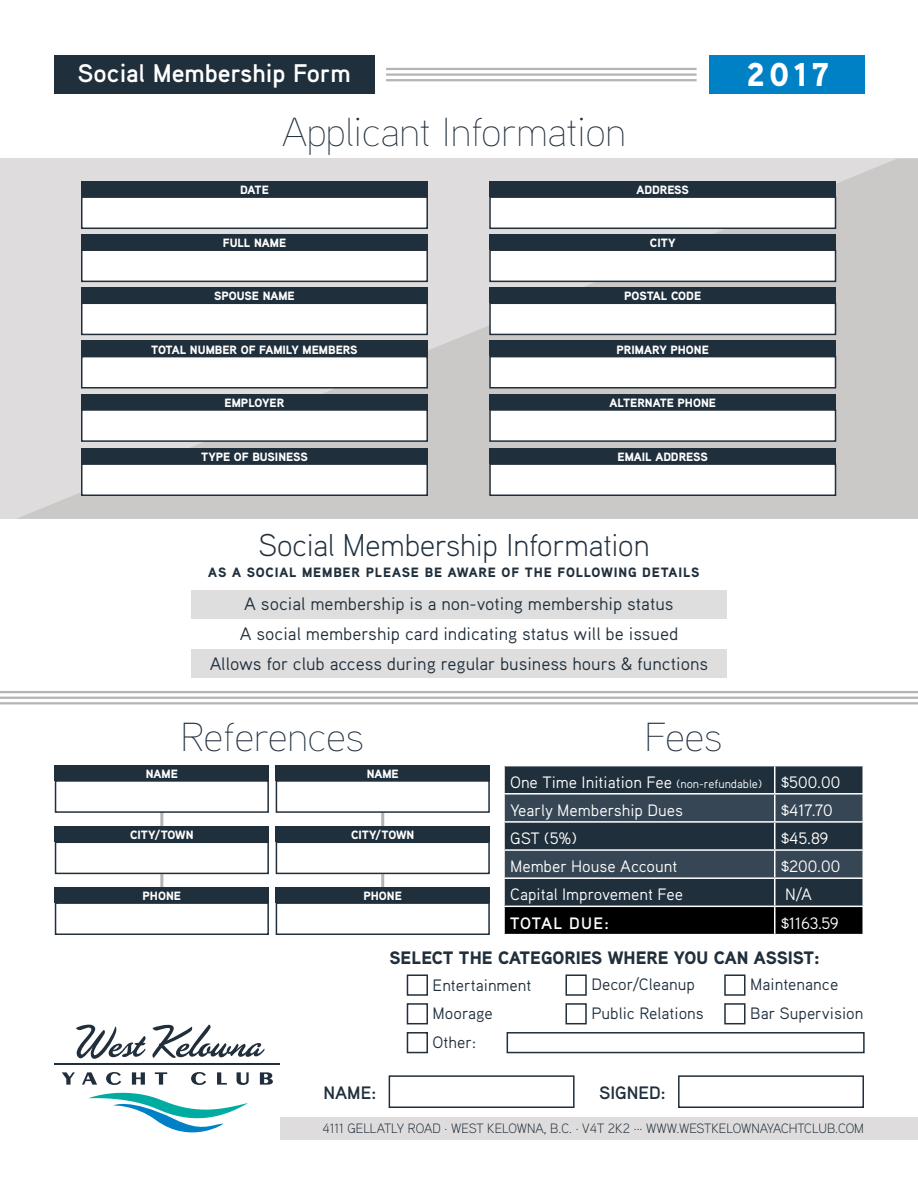
<style>
.page{position:relative;width:918px;height:1188px;background:#fff}
.page>*{position:absolute;margin:0;border:0;box-sizing:border-box;transform-origin:0 0}
.t1{font:100 40.5px "Aaux Pro";color:#202f3c}
.t2{font:900 33px "Aaux Pro";color:#fff}
.t3{font:300 31.5px "Aaux Pro";color:#202f3c}
.t4{font:700 25.5px "Aaux Pro";color:#fff}
.t5{font:18px/30px "Aaux Pro";color:#202f3c;text-align:center}
.t6{font:900 18px "Aaux Pro";color:#202f3c}
.t7{font:700 18px "Aaux Pro";color:#202f3c}
.t8{font:16.5px/28.2px "Aaux Pro";color:#fff}
.t9{font:16.5px/28.8px "Aaux Pro";color:#202f3c}
.t10{font:700 16.5px "Aaux Pro";letter-spacing:.06em;color:#fff}
.t11{font:300 13.5px "Aaux Pro";color:#202f3c}
.t12{font:900 13.5px "Aaux Pro";letter-spacing:.06em;color:#202f3c}
.t13{font:900 12px "Aaux Pro";color:#fff}
.s1{font-size:12px}
</style>
<div class="page">
<hr style="left:160px;top:812px;width:3px;height:14px;background:#b4b4b4">
<hr style="left:381px;top:812px;width:3px;height:14px;background:#b4b4b4">
<hr style="left:160px;top:874px;width:3px;height:14px;background:#b4b4b4">
<hr style="left:381px;top:874px;width:3px;height:14px;background:#b4b4b4">
<div style="left:191px;top:591px;width:536px;height:28px;background:#dedede"></div>
<div style="left:191px;top:649px;width:536px;height:28px;background:#dedede"></div>
<div style="left:280px;top:1117px;width:638px;height:23px;background:#dedcdc"></div>
<svg style="left:76px;top:1025px;width:70px;height:34px"></svg>
<svg style="left:152px;top:1024px;width:113px;height:34px"></svg>
<svg style="left:62px;top:1072px;width:13px;height:13px"></svg>
<svg style="left:82px;top:1072px;width:15px;height:13px"></svg>
<svg style="left:106px;top:1072px;width:15px;height:13px"></svg>
<svg style="left:132px;top:1072px;width:13px;height:13px"></svg>
<svg style="left:155px;top:1072px;width:12px;height:13px"></svg>
<svg style="left:191px;top:1072px;width:15px;height:13px"></svg>
<svg style="left:217px;top:1072px;width:10px;height:13px"></svg>
<svg style="left:237px;top:1072px;width:12px;height:13px"></svg>
<svg style="left:260px;top:1072px;width:13px;height:13px"></svg>
<hr style="left:54px;top:1063px;width:226px;height:2px;background:#212f3c">
<svg style="left:88px;top:1093px;width:160px;height:40px"></svg>
<svg style="left:16px;top:159px;width:902px;height:360px;background:#d2d0d0"></svg>
<div style="left:81px;top:196px;width:347px;height:33px;background:#fff;border:2px solid #202f3c"></div>
<div style="left:489px;top:196px;width:347px;height:33px;background:#fff;border:2px solid #202f3c"></div>
<div style="left:81px;top:249px;width:347px;height:33px;background:#fff;border:2px solid #202f3c"></div>
<div style="left:489px;top:249px;width:347px;height:33px;background:#fff;border:2px solid #202f3c"></div>
<div style="left:81px;top:303px;width:347px;height:32px;background:#fff;border:2px solid #202f3c"></div>
<div style="left:489px;top:303px;width:347px;height:32px;background:#fff;border:2px solid #202f3c"></div>
<div style="left:81px;top:356px;width:347px;height:33px;background:#fff;border:2px solid #202f3c"></div>
<div style="left:81px;top:409px;width:347px;height:33px;background:#fff;border:2px solid #202f3c"></div>
<div style="left:81px;top:463px;width:347px;height:33px;background:#fff;border:2px solid #202f3c"></div>
<div style="left:489px;top:356px;width:347px;height:33px;background:#fff;border:2px solid #202f3c"></div>
<div style="left:489px;top:409px;width:347px;height:33px;background:#fff;border:2px solid #202f3c"></div>
<div style="left:489px;top:463px;width:347px;height:33px;background:#fff;border:2px solid #202f3c"></div>
<div style="left:81px;top:181px;width:347px;height:15px;background:#202f3c"></div>
<div style="left:489px;top:181px;width:347px;height:15px;background:#202f3c"></div>
<div style="left:81px;top:234px;width:347px;height:15px;background:#202f3c"></div>
<div style="left:489px;top:234px;width:347px;height:15px;background:#202f3c"></div>
<div style="left:81px;top:287px;width:347px;height:16px;background:#202f3c"></div>
<div style="left:489px;top:287px;width:347px;height:16px;background:#202f3c"></div>
<div style="left:81px;top:341px;width:347px;height:15px;background:#202f3c"></div>
<div style="left:81px;top:394px;width:347px;height:15px;background:#202f3c"></div>
<div style="left:81px;top:448px;width:347px;height:15px;background:#202f3c"></div>
<div style="left:489px;top:341px;width:347px;height:15px;background:#202f3c"></div>
<div style="left:489px;top:394px;width:347px;height:15px;background:#202f3c"></div>
<div style="left:489px;top:448px;width:347px;height:15px;background:#202f3c"></div>
<div style="left:55px;top:780px;width:214px;height:33px;background:#fff;border:2px solid #202f3c"></div>
<div style="left:55px;top:842px;width:214px;height:32px;background:#fff;border:2px solid #202f3c"></div>
<div style="left:276px;top:780px;width:214px;height:33px;background:#fff;border:2px solid #202f3c"></div>
<div style="left:276px;top:842px;width:214px;height:32px;background:#fff;border:2px solid #202f3c"></div>
<div style="left:55px;top:902px;width:214px;height:33px;background:#fff;border:2px solid #202f3c"></div>
<div style="left:276px;top:902px;width:214px;height:33px;background:#fff;border:2px solid #202f3c"></div>
<div style="left:55px;top:765px;width:214px;height:15px;background:#202f3c"></div>
<div style="left:55px;top:826px;width:214px;height:16px;background:#202f3c"></div>
<div style="left:276px;top:765px;width:214px;height:15px;background:#202f3c"></div>
<div style="left:276px;top:826px;width:214px;height:16px;background:#202f3c"></div>
<div style="left:55px;top:887px;width:214px;height:15px;background:#202f3c"></div>
<div style="left:276px;top:887px;width:214px;height:15px;background:#202f3c"></div>
<div style="left:709px;top:55px;width:156px;height:39px;background:#0081c6"></div>
<div style="left:54px;top:55px;width:320px;height:39px;background:#202f3c"></div>
<hr style="left:386px;top:68px;width:311px;height:2px;background:#b4b4b4">
<hr style="left:386px;top:73px;width:311px;height:3px;background:#b4b4b4">
<hr style="left:386px;top:79px;width:311px;height:2px;background:#b4b4b4">
<hr style="left:0;top:691px;width:918px;height:2px;background:#b4b4b4">
<hr style="left:0;top:697px;width:918px;height:2px;background:#b4b4b4">
<hr style="left:0;top:702px;width:918px;height:2px;background:#b4b4b4">
<div style="left:389px;top:1075px;width:186px;height:33px;background:#fff;border:2px solid #202f3c"></div>
<div style="left:678px;top:1075px;width:186px;height:33px;background:#fff;border:2px solid #202f3c"></div>
<div style="left:507px;top:1032px;width:358px;height:21px;background:#fff;border:2px solid #202f3c"></div>
<div style="left:407px;top:974px;width:21px;height:22px;border:2px solid #202f3c"></div>
<div style="left:407px;top:1003px;width:21px;height:21px;border:2px solid #202f3c"></div>
<div style="left:407px;top:1032px;width:21px;height:21px;border:2px solid #202f3c"></div>
<div style="left:565px;top:974px;width:22px;height:22px;border:2px solid #202f3c"></div>
<div style="left:565px;top:1003px;width:22px;height:21px;border:2px solid #202f3c"></div>
<div style="left:724px;top:974px;width:22px;height:22px;border:2px solid #202f3c"></div>
<div style="left:724px;top:1003px;width:22px;height:21px;border:2px solid #202f3c"></div>
<svg style="left:504px;top:766px;width:359px;height:168px;background:#2e3a44"></svg>
<hr style="left:862px;top:907px;width:2px;height:27px;background:#fff">
<h3 class="t4" style="left:78px;top:57px;width:274px">Social Membership Form</h3>
<h2 class="t2" style="left:747px;top:54px;width:84px">2017</h2>
<h1 class="t1" style="left:282px;top:106px;width:345px">Applicant Information</h1>
<p class="t13" style="left:240px;top:182px;width:30px">DATE</p>
<p class="t13" style="left:637px;top:182px;width:54px">ADDRESS</p>
<p class="t13" style="left:223px;top:235px;width:65px">FULL NAME</p>
<p class="t13" style="left:650px;top:235px;width:27px">CITY</p>
<p class="t13" style="left:214px;top:288px;width:82px">SPOUSE NAME</p>
<p class="t13" style="left:624px;top:288px;width:78px">POSTAL CODE</p>
<p class="t13" style="left:151px;top:342px;width:208px">TOTAL NUMBER OF FAMILY MEMBERS</p>
<p class="t13" style="left:617px;top:342px;width:94px">PRIMARY PHONE</p>
<p class="t13" style="left:225px;top:395px;width:61px">EMPLOYER</p>
<p class="t13" style="left:609px;top:395px;width:108px">ALTERNATE PHONE</p>
<p class="t13" style="left:201px;top:449px;width:108px">TYPE OF BUSINESS</p>
<p class="t13" style="left:618px;top:449px;width:92px">EMAIL ADDRESS</p>
<h3 class="t3" style="left:258px;top:525px;width:393px">Social Membership Information</h3>
<p class="t12" style="left:208px;top:563px;width:493px">AS A SOCIAL MEMBER PLEASE BE AWARE OF THE FOLLOWING DETAILS</p>
<h3 class="t5" style="left:210px;top:588px;width:500px">A social membership is a non-voting membership status<br>A social membership card indicating status will be issued<br>Allows for club access during regular business hours &amp; functions</h3>
<h1 class="t1" style="left:181px;top:711px;width:185px">References</h1>
<h1 class="t1" style="left:645px;top:711px;width:79px">Fees</h1>
<p class="t13" style="left:146px;top:766px;width:34px">NAME</p>
<p class="t13" style="left:130px;top:827px;width:65px">CITY/TOWN</p>
<p class="t13" style="left:367px;top:766px;width:34px">NAME</p>
<p class="t13" style="left:351px;top:827px;width:65px">CITY/TOWN</p>
<p class="t13" style="left:143px;top:888px;width:40px">PHONE</p>
<p class="t13" style="left:364px;top:888px;width:40px">PHONE</p>
<h3 class="t8" style="left:510px;top:767px;width:332px">One Time Initiation Fee <span class="s1">(non-refundable)</span> $500.00<br>Yearly Membership Dues</h3>
<h3 class="t8" style="left:781px;top:796px;width:53px">$417.70</h3>
<h3 class="t8" style="left:510px;top:824px;width:68px">GST (5%)</h3>
<h3 class="t8" style="left:781px;top:824px;width:49px">$45.89</h3>
<h3 class="t8" style="left:510px;top:852px;width:169px">Member House Account</h3>
<h3 class="t8" style="left:781px;top:852px;width:61px">$200.00</h3>
<h3 class="t8" style="left:510px;top:880px;width:174px">Capital Improvement Fee</h3>
<h3 class="t8" style="left:785px;top:880px;width:28px">N/A</h3>
<h3 class="t10" style="left:510px;top:912px;width:100px">TOTAL DUE:</h3>
<h3 class="t8" style="left:781px;top:908px;width:59px">$1163.59</h3>
<h3 class="t6" style="left:390px;top:946px;width:432px">SELECT THE CATEGORIES WHERE YOU CAN ASSIST:</h3>
<h3 class="t9" style="left:433px;top:970px;width:100px">Entertainment<br>Moorage<br>Other:</h3>
<h3 class="t9" style="left:591px;top:970px;width:114px">Decor/Cleanup<br>Public Relations</h3>
<h3 class="t9" style="left:750px;top:970px;width:115px">Maintenance<br>Bar Supervision</h3>
<h3 class="t7" style="left:323px;top:1081px;width:54px">NAME:</h3>
<h3 class="t7" style="left:599px;top:1081px;width:68px">SIGNED:</h3>
<p class="t11" style="left:322px;top:1120px;width:543px">4111 GELLATLY ROAD · WEST KELOWNA, B.C. · V4T 2K2 ··· WWW.WESTKELOWNAYACHTCLUB.COM</p>
</div>
